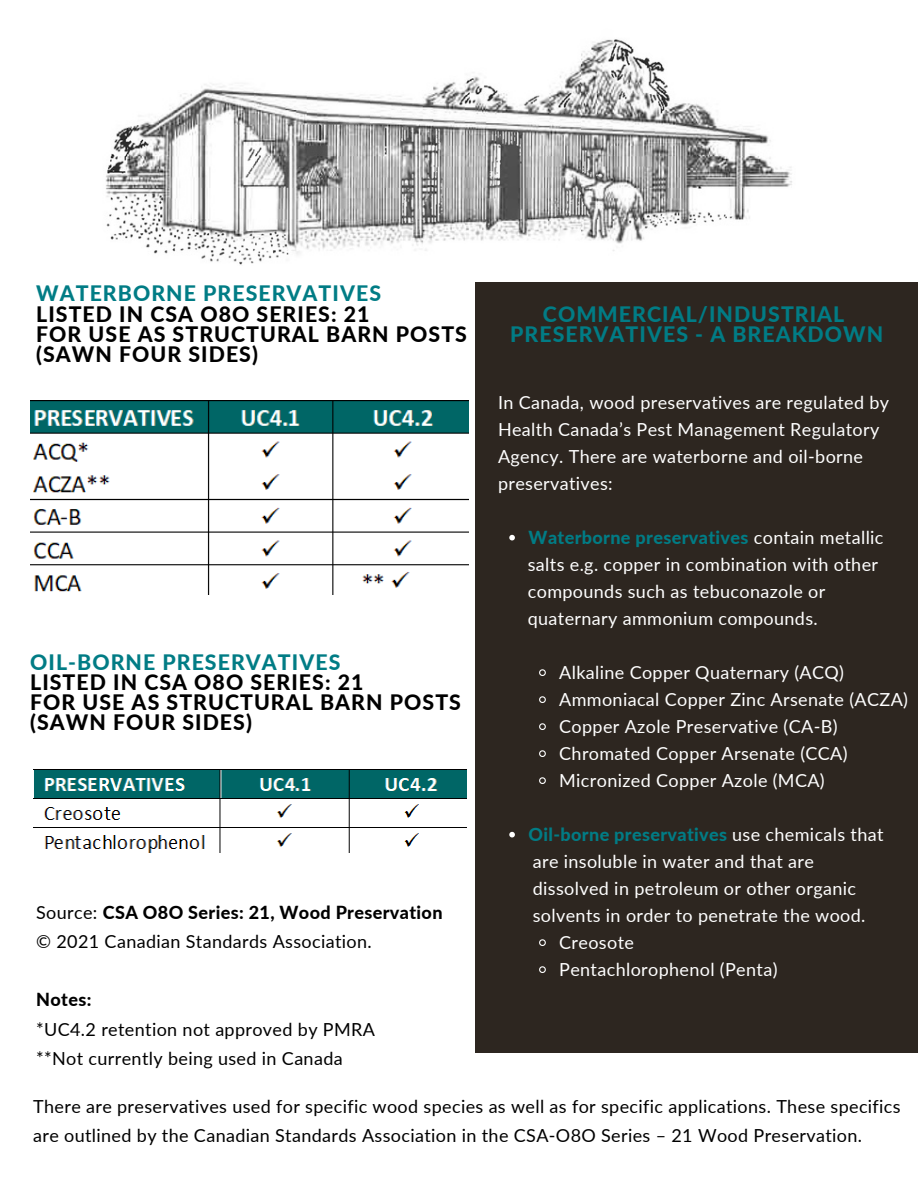
<style>
.page{position:relative;width:918px;height:1188px;background:#fff}
.page>*{position:absolute;margin:0;border:0;box-sizing:border-box;transform-origin:0 0}
.t1{font:800 21.3px/20.2px "Lato";letter-spacing:.05em;color:#000}
.t2{font:800 21.3px/20.2px "Lato";letter-spacing:.05em;color:#017c85;text-align:center}
.t3{font:18px/27px "Lato";letter-spacing:.02em;color:#fff}
.t4{font:18px/29.2px "Lato";letter-spacing:.02em;color:#000}
.t5{font:800 18px "Lato";letter-spacing:.02em;color:#017c85}
.t6{font:800 18px "Lato";letter-spacing:.02em;color:#000}
.s1{font-weight:800}
.s2{font-weight:400;color:#fff}
</style>
<div class="page">
<div style="left:476px;top:282px;width:442px;height:771px;background:#2d2620"></div>
<img style="left:33px;top:770px;width:433px;height:83px">
<img style="left:30px;top:401px;width:439px;height:193px">
<img style="left:106px;top:39px;width:686px;height:226px">
<svg style="left:509px;top:535px;width:6px;height:5px"></svg>
<svg style="left:539px;top:669px;width:7px;height:7px"></svg>
<svg style="left:539px;top:696px;width:7px;height:7px"></svg>
<svg style="left:539px;top:723px;width:7px;height:7px"></svg>
<svg style="left:539px;top:750px;width:7px;height:7px"></svg>
<svg style="left:539px;top:777px;width:7px;height:7px"></svg>
<svg style="left:509px;top:832px;width:6px;height:5px"></svg>
<svg style="left:539px;top:939px;width:7px;height:7px"></svg>
<svg style="left:539px;top:966px;width:7px;height:7px"></svg>
<p class="t2" style="left:36px;top:283px;width:346px">WATERBORNE PRESERVATIVES</p>
<p class="t1" style="left:36px;top:303px;width:432px">LISTED IN CSA O8O SERIES: 21<br>FOR USE AS STRUCTURAL BARN POSTS (SAWN FOUR SIDES)</p>
<p class="t2" style="left:30px;top:651px;width:312px">OIL-BORNE PRESERVATIVES</p>
<p class="t1" style="left:30px;top:671px;width:432px">LISTED IN CSA O8O SERIES: 21<br>FOR USE AS STRUCTURAL BARN POSTS (SAWN FOUR SIDES)</p>
<p class="t4" style="left:36px;top:897px;width:408px">Source: <span class="s1">CSA O8O Series: 21, Wood Preservation </span>© 2021 Canadian Standards Association.</p>
<p class="t2" style="left:510px;top:303px;width:375px">COMMERCIAL/INDUSTRIAL<br>PRESERVATIVES - A BREAKDOWN</p>
<p class="t3" style="left:498px;top:388px;width:393px">In Canada, wood preservatives are regulated by Health Canada’s Pest Management Regulatory Agency. There are waterborne and oil-borne preservatives:</p>
<p class="t5" style="left:529px;top:526px;width:356px">Waterborne preservatives <span class="s2">contain metallic</span></p>
<p class="t3" style="left:528px;top:550px;width:352px">salts e.g. copper in combination with other compounds such as tebuconazole or quaternary ammonium compounds.</p>
<p class="t3" style="left:559px;top:658px;width:350px">Alkaline Copper Quaternary (ACQ)<br>Ammoniacal Copper Zinc Arsenate (ACZA)<br>Copper Azole Preservative (CA-B)<br>Chromated Copper Arsenate (CCA)<br>Micronized Copper Azole (MCA)</p>
<p class="t5" style="left:529px;top:823px;width:356px">Oil-borne preservatives <span class="s2">use chemicals that</span></p>
<p class="t3" style="left:533px;top:847px;width:334px">are insoluble in water and that are dissolved in petroleum or other organic solvents in order to penetrate the wood.</p>
<p class="t3" style="left:559px;top:928px;width:220px">Creosote<br>Pentachlorophenol (Penta)</p>
<p class="t6" style="left:36px;top:989px;width:57px">Notes:</p>
<p class="t4" style="left:36px;top:1014px;width:340px">*UC4.2 retention not approved by PMRA **Not currently being used in Canada</p>
<p class="t4" style="left:33px;top:1091px;width:869px">There are preservatives used for specific wood species as well as for specific applications. These specifics are outlined by the Canadian Standards Association in the CSA-O8O Series – 21 Wood Preservation.</p>
</div>
